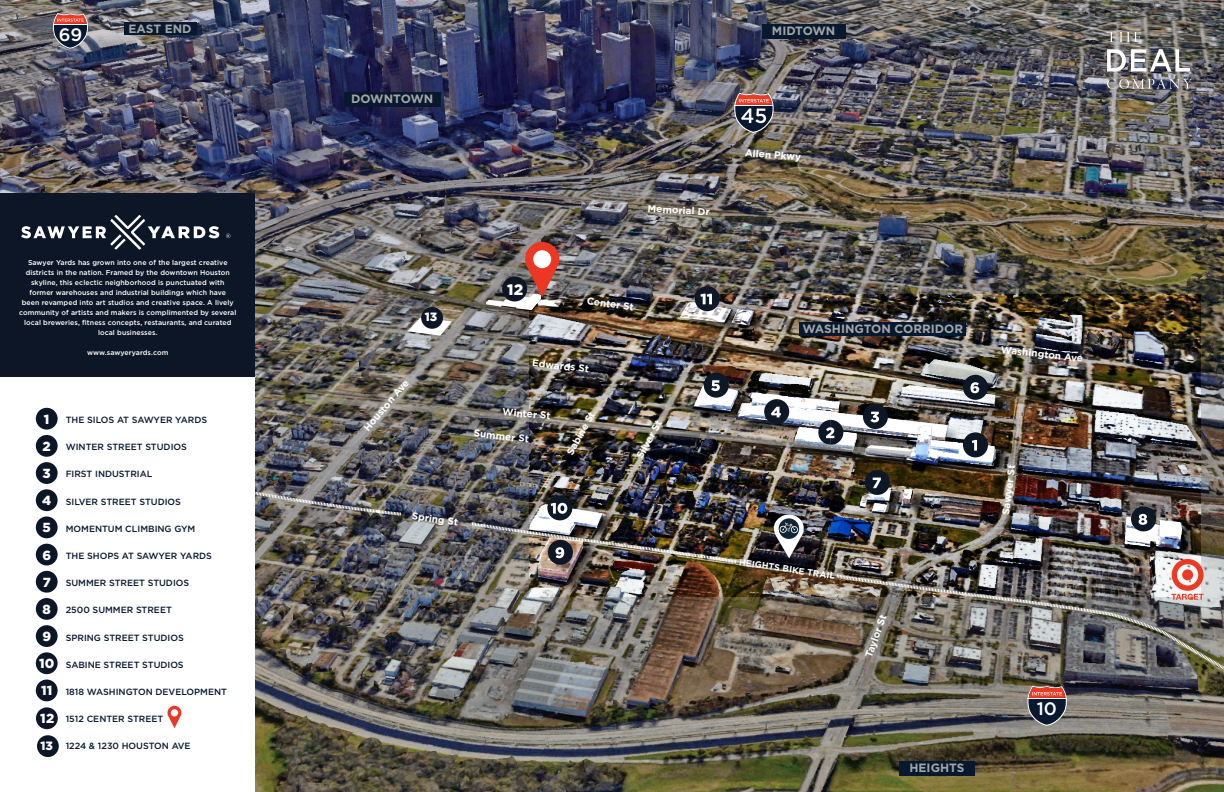
<style>
.page{position:relative;width:1224px;height:792px;background:#fff}
.page>*{position:absolute;margin:0;border:0;box-sizing:border-box;transform-origin:0 0}
.t1{font:500 18px "Gotham";color:#fff}
.t2{font:900 15.1px "Gotham";color:#fff}
.t3{font:900 13.2px/27.2px "Gotham";color:#fff;text-align:center}
.t4{font:700 12px "Gotham";color:#a2a6a5}
.t5{font:900 12px "Gotham";color:#fff}
.t6{font:700 10px "Gotham";color:#fff}
.t7{font:500 9px "Gotham";color:#08182f}
.t8{font:700 9px "Gotham";color:#fff}
.t9{font:500 7px/10px "Gotham";letter-spacing:.01em;color:#fff;text-align:center}
</style>
<div class="page">
<img style="left:0;top:0;width:1224px;height:792px">
<img style="left:529px;top:294px;width:672px;height:302px">
<svg style="left:901px;top:489px;width:11px;height:18px"></svg>
<div style="left:704px;top:373px;width:25px;height:25px;background:#0d1726;border-radius:50%"></div>
<div style="left:963px;top:375px;width:25px;height:25px;background:#0d1726;border-radius:50%"></div>
<img style="left:694px;top:380px;width:301px;height:85px">
<div style="left:865px;top:470px;width:25px;height:25px;background:#0d1726;border-radius:50%"></div>
<svg style="left:860px;top:478px;width:31px;height:35px"></svg>
<div style="left:1131px;top:506px;width:25px;height:25px;background:#0d1726;border-radius:50%"></div>
<svg style="left:1125px;top:514px;width:57px;height:35px"></svg>
<div style="left:547px;top:495px;width:25px;height:25px;background:#0d1726;border-radius:50%"></div>
<div style="left:695px;top:286px;width:25px;height:25px;background:#0d1726;border-radius:50%"></div>
<img style="left:680px;top:294px;width:74px;height:31px">
<svg style="left:1171px;top:559px;width:33px;height:15px"></svg>
<div style="left:1182px;top:569px;width:11px;height:11px;background:#ed3a23;border-radius:50%"></div>
<img style="left:401px;top:392px;width:516px;height:67px">
<img style="left:836px;top:574px;width:388px;height:134px">
<svg style="left:732px;top:93px;width:45px;height:40px;background:#7e6569"></svg>
<svg style="left:1025px;top:686px;width:45px;height:40px;background:#6b5357"></svg>
<div style="left:344px;top:93px;width:96px;height:14px;background:#08182f"></div>
<div style="left:762px;top:24px;width:83px;height:15px;background:#08182f"></div>
<div style="left:899px;top:761px;width:76px;height:15px;background:#08182f"></div>
<div style="left:124px;top:22px;width:72px;height:13px;background:#08182f"></div>
<div style="left:800px;top:322px;width:166px;height:13px;background:#08182f"></div>
<img style="left:0;top:153px;width:401px;height:363px">
<svg style="left:774px;top:513px;width:30px;height:45px"></svg>
<svg style="left:1107px;top:49px;width:83px;height:23px"></svg>
<svg style="left:1107px;top:32px;width:34px;height:10px"></svg>
<svg style="left:1107px;top:79px;width:85px;height:10px"></svg>
<div style="left:0;top:193px;width:255px;height:186px;background:#0d1627"></div>
<div style="left:0;top:377px;width:255px;height:415px;background:#fff"></div>
<div style="left:36px;top:408px;width:22px;height:22px;background:#0d1627;border-radius:50%"></div>
<div style="left:36px;top:435px;width:22px;height:22px;background:#0d1627;border-radius:50%"></div>
<div style="left:36px;top:462px;width:22px;height:22px;background:#0d1627;border-radius:50%"></div>
<div style="left:36px;top:489px;width:22px;height:22px;background:#0d1627;border-radius:50%"></div>
<div style="left:36px;top:517px;width:22px;height:21px;background:#0d1627;border-radius:50%"></div>
<div style="left:36px;top:544px;width:22px;height:21px;background:#0d1627;border-radius:50%"></div>
<div style="left:36px;top:571px;width:22px;height:22px;background:#0d1627;border-radius:50%"></div>
<div style="left:36px;top:598px;width:22px;height:22px;background:#0d1627;border-radius:50%"></div>
<div style="left:36px;top:625px;width:22px;height:22px;background:#0d1627;border-radius:50%"></div>
<div style="left:36px;top:652px;width:22px;height:22px;background:#0d1627;border-radius:50%"></div>
<div style="left:36px;top:680px;width:22px;height:21px;background:#0d1627;border-radius:50%"></div>
<svg style="left:21px;top:215px;width:209px;height:35px"></svg>
<img style="left:472px;top:503px;width:265px;height:79px">
<svg style="left:51px;top:13px;width:40px;height:36px"></svg>
<hr style="left:53px;top:24px;width:34px;height:1px;background:#fff">
<svg style="left:407px;top:318px;width:45px;height:18px"></svg>
<div style="left:36px;top:707px;width:22px;height:22px;background:#0d1527;border-radius:50%"></div>
<div style="left:37px;top:735px;width:22px;height:22px;background:#0d1627;border-radius:50%"></div>
<div style="left:421px;top:307px;width:22px;height:22px;background:#0d1627;border-radius:50%"></div>
<img style="left:486px;top:242px;width:74px;height:68px">
<div style="left:533px;top:250px;width:18px;height:18px;background:#fff;border-radius:50%"></div>
<svg style="left:167px;top:706px;width:14px;height:22px"></svg>
<div style="left:171px;top:709px;width:7px;height:8px;background:#fff;border-radius:50%"></div>
<h1 class="t1" style="left:59px;top:22px;width:25px">69</h1>
<h3 class="t4" style="left:128px;top:21px;width:65px">EAST END</h3>
<p class="t9" style="left:19px;top:258px;width:219px">Sawyer Yards has grown into one of the largest creative districts in the nation. Framed by the downtown Houston skyline, this eclectic neighborhood is punctuated with former warehouses and industrial buildings which have<br>been revamped into art studios and creative space. A lively community of artists and makers is complimented by several local breweries, fitness concepts, restaurants, and curated local businesses.</p>
<p class="t9" style="left:87px;top:348px;width:83px">www.sawyeryards.com</p>
<h3 class="t3" style="left:39px;top:405px;width:17px">1<br>2<br>3<br>4<br>5<br>6<br>7<br>8<br>9<br>10<br>11</h3>
<p class="t7" style="left:66px;top:414px;width:143px">THE SILOS AT SAWYER YARDS</p>
<p class="t7" style="left:66px;top:441px;width:123px">WINTER STREET STUDIOS</p>
<p class="t7" style="left:66px;top:468px;width:88px">FIRST INDUSTRIAL</p>
<p class="t7" style="left:66px;top:495px;width:117px">SILVER STREET STUDIOS</p>
<p class="t7" style="left:66px;top:523px;width:131px">MOMENTUM CLIMBING GYM</p>
<p class="t7" style="left:66px;top:550px;width:148px">THE SHOPS AT SAWYER YARDS</p>
<p class="t7" style="left:66px;top:577px;width:125px">SUMMER STREET STUDIOS</p>
<p class="t7" style="left:66px;top:604px;width:108px">2500 SUMMER STREET</p>
<p class="t7" style="left:66px;top:631px;width:120px">SPRING STREET STUDIOS</p>
<p class="t7" style="left:66px;top:659px;width:120px">SABINE STREET STUDIOS</p>
<p class="t7" style="left:66px;top:686px;width:163px">1818 WASHINGTON DEVELOPMENT</p>
<p class="t7" style="left:66px;top:713px;width:99px">1512 CENTER STREET</p>
<p class="t7" style="left:66px;top:740px;width:126px">1224 &amp; 1230 HOUSTON AVE</p>
<h3 class="t3" style="left:40px;top:705px;width:15px">1 12</h3>
<h3 class="t5" style="left:40px;top:737px;width:14px">13</h3>
<h3 class="t4" style="left:351px;top:91px;width:84px">DOWNTOWN</h3>
<h3 class="t6" style="left:648px;top:202px;width:64px;rotate:3deg">Memorial Dr</h3>
<h3 class="t5" style="left:425px;top:309px;width:14px">13</h3>
<h3 class="t6" style="left:361px;top:426px;width:66px;rotate:-50deg">Houston Ave</h3>
<h2 class="t2" style="left:507px;top:279px;width:18px">1 12</h2>
<h3 class="t6" style="left:588px;top:294px;width:49px;rotate:8deg">Center St</h3>
<h3 class="t6" style="left:533px;top:356px;width:59px;rotate:6deg">Edwards St</h3>
<h3 class="t6" style="left:503px;top:405px;width:50px;rotate:5deg">Winter St</h3>
<h3 class="t6" style="left:474px;top:426px;width:57px;rotate:6deg">Summer St</h3>
<h3 class="t6" style="left:564px;top:451px;width:49px;rotate:-62deg">Sabine St</h3>
<h3 class="t6" style="left:633px;top:455px;width:43px;rotate:-62deg">Silver St</h3>
<h3 class="t6" style="left:413px;top:509px;width:48px;rotate:8deg">Spring St</h3>
<h3 class="t4" style="left:772px;top:23px;width:65px">MIDTOWN</h3>
<h3 class="t6" style="left:746px;top:146px;width:58px;rotate:5deg">Allen Pkwy</h3>
<h3 class="t4" style="left:803px;top:320px;width:162px">WASHINGTON CORRIDOR</h3>
<p class="t8" style="left:740px;top:556px;width:98px;rotate:9deg">HEIGHTS BIKE TRAIL</p>
<h3 class="t6" style="left:862px;top:655px;width:46px;rotate:-70deg">Taylor St</h3>
<h3 class="t4" style="left:910px;top:759px;width:56px">HEIGHTS</h3>
<h3 class="t6" style="left:1002px;top:343px;width:84px;rotate:6deg">Washington Ave</h3>
<h3 class="t6" style="left:999px;top:514px;width:52px;rotate:-83deg">Sawyer St</h3>
<h1 class="t1" style="left:1037px;top:696px;width:22px">10</h1>
</div>
